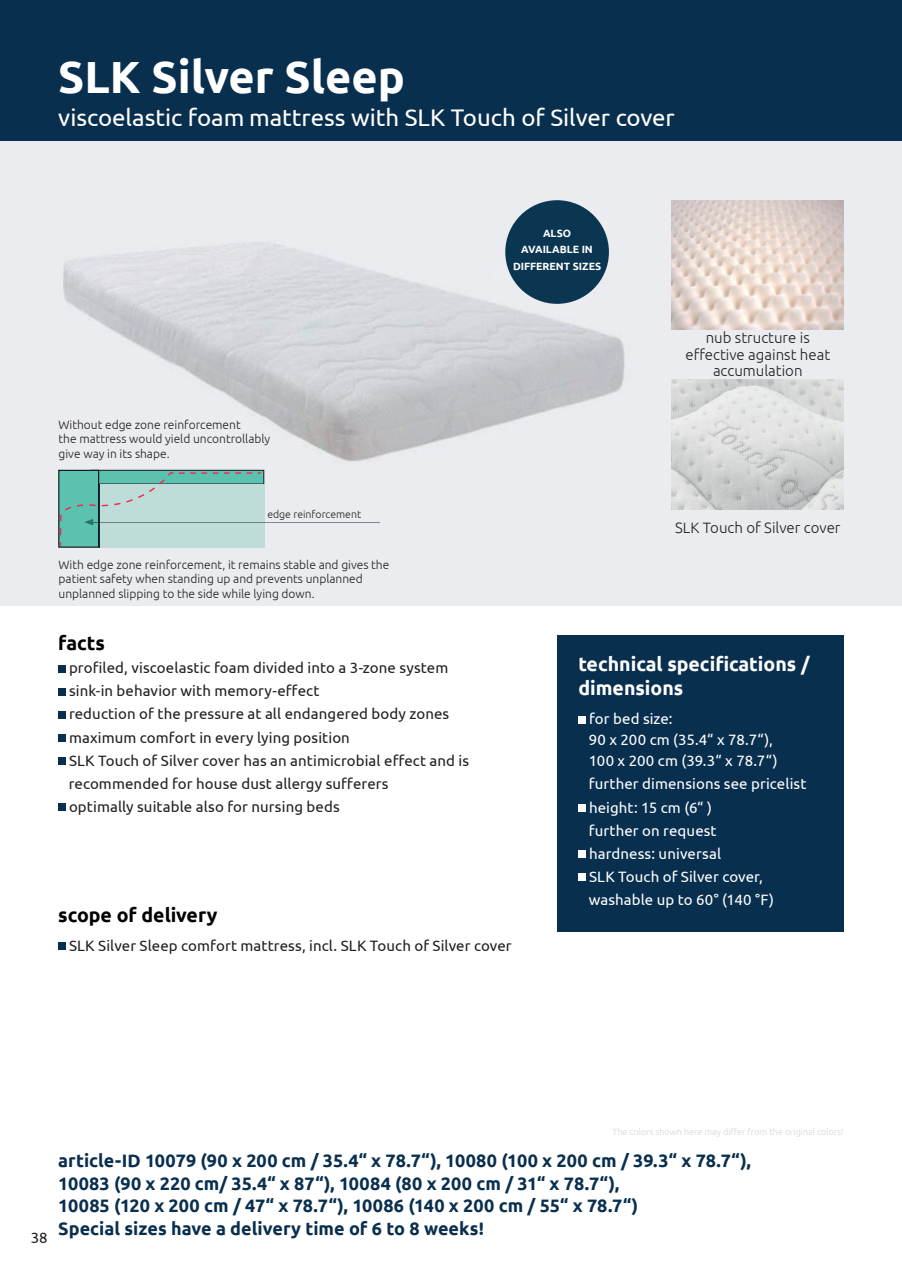
<style>
.page{position:relative;width:902px;height:1272px;background:#fff}
.page>*{position:absolute;margin:0;border:0;box-sizing:border-box;transform-origin:0 0}
.t1{font:700 45px "Ubuntu";color:#fff}
.t2{font:24px "Ubuntu";color:#fff}
.t3{font:700 19.5px/23.4px "Ubuntu";color:#fff}
.t4{font:700 19.5px "Ubuntu";color:#000001}
.t5{font:700 18px/22.5px "Ubuntu";color:#092f4f}
.t6{font:15px/23.1px "Ubuntu";letter-spacing:.005em;color:#231f20}
.t7{font:15px/23.1px "Ubuntu";letter-spacing:.005em;color:#fff}
.t8{font:300 15px/16.5px "Ubuntu";color:#231f20;text-align:center}
.t9{font:300 12px/14.4px "Ubuntu";color:#231f20}
.t10{font:700 10.5px/16.6px "Ubuntu";color:#fff;text-align:center}
.t11{font:300 10.5px "Ubuntu";color:#231f20}
.t12{font:300 9px "Ubuntu";color:#d4d5d7}
</style>
<div class="page">
<div style="left:0;top:0;width:901px;height:145px;background:#092f4f"></div>
<div style="left:0;top:141px;width:901px;height:465px;background:#eaecf0"></div>
<img style="left:63px;top:200px;width:562px;height:262px">
<img style="left:671px;top:200px;width:172px;height:129px">
<img style="left:671px;top:380px;width:172px;height:130px">
<div style="left:58px;top:665px;width:7px;height:7px;background:#092f4f"></div>
<div style="left:58px;top:688px;width:7px;height:7px;background:#092f4f"></div>
<div style="left:58px;top:711px;width:7px;height:7px;background:#092f4f"></div>
<div style="left:58px;top:734px;width:7px;height:7px;background:#092f4f"></div>
<div style="left:58px;top:757px;width:7px;height:7px;background:#092f4f"></div>
<div style="left:58px;top:803px;width:7px;height:8px;background:#092f4f"></div>
<div style="left:557px;top:635px;width:286px;height:296px;background:#092f4f"></div>
<div style="left:578px;top:716px;width:7px;height:7px;background:#fff"></div>
<div style="left:578px;top:804px;width:7px;height:7px;background:#fff"></div>
<div style="left:578px;top:850px;width:7px;height:7px;background:#fff"></div>
<div style="left:578px;top:873px;width:7px;height:7px;background:#fff"></div>
<div style="left:58px;top:942px;width:7px;height:8px;background:#092f4f"></div>
<div style="left:505px;top:200px;width:104px;height:104px;background:#0a3651;border-radius:50%"></div>
<hr style="left:264px;top:522px;width:116px;height:1px;background:#85878c">
<svg style="left:58px;top:470px;width:206px;height:77px;background:#9acbc2"></svg>
<h1 class="t1" style="left:58px;top:58px;width:348px">SLK Silver Sleep</h1>
<h2 class="t2" style="left:58px;top:103px;width:618px">viscoelastic foam mattress with SLK Touch of Silver cover</h2>
<p class="t9" style="left:59px;top:418px;width:213px">Without edge zone reinforcement<br>the mattress would yield uncontrollably give way in its shape.</p>
<p class="t11" style="left:267px;top:510px;width:95px">edge reinforcement</p>
<p class="t9" style="left:59px;top:558px;width:332px">With edge zone reinforcement, it remains stable and gives the patient safety when standing up and prevents unplanned unplanned slipping to the side while lying down.</p>
<p class="t10" style="left:513px;top:225px;width:90px">ALSO<br>AVAILABLE IN<br>DIFFERENT SIZES</p>
<p class="t8" style="left:685px;top:330px;width:146px">nub structure is effective against heat accumulation</p>
<p class="t8" style="left:675px;top:520px;width:167px">SLK Touch of Silver cover</p>
<h3 class="t4" style="left:58px;top:634px;width:48px">facts</h3>
<p class="t6" style="left:69px;top:656px;width:402px">profiled, viscoelastic foam divided into a 3-zone system sink-in behavior with memory-effect<br>reduction of the pressure at all endangered body zones maximum comfort in every lying position<br>SLK Touch of Silver cover has an antimicrobial effect and is recommended for house dust allergy sufferers<br>optimally suitable also for nursing beds</p>
<h3 class="t3" style="left:578px;top:652px;width:233px">technical specifications / dimensions</h3>
<p class="t7" style="left:588px;top:708px;width:190px;line-height:21px">for bed size:<br>90 x 200 cm (35.4“ x 78.7“),<br>100 x 200 cm (39.3“ x 78.7“)</p>
<p class="t7" style="left:588px;top:772px;width:219px">further dimensions see pricelist height: 15 cm (6“ )<br>further on request<br>hardness: universal<br>SLK Touch of Silver cover, washable up to 60° (140 °F)</p>
<h3 class="t4" style="left:58px;top:906px;width:161px">scope of delivery</h3>
<p class="t6" style="left:69px;top:933px;width:444px">SLK Silver Sleep comfort mattress, incl. SLK Touch of Silver cover</p>
<p class="t6" style="left:31px;top:1226px;width:18px">38</p>
<p class="t12" style="left:612px;top:1126px;width:233px">The colors shown here may differ from the original colors!</p>
<p class="t5" style="left:58px;top:1150px;width:694px">article-ID 10079 (90 x 200 cm / 35.4“ x 78.7“), 10080 (100 x 200 cm / 39.3“ x 78.7“), 10083 (90 x 220 cm/ 35.4“ x 87“), 10084 (80 x 200 cm / 31“ x 78.7“),<br>10085 (120 x 200 cm / 47“ x 78.7“), 10086 (140 x 200 cm / 55“ x 78.7“)<br>Special sizes have a delivery time of 6 to 8 weeks!</p>
</div>
